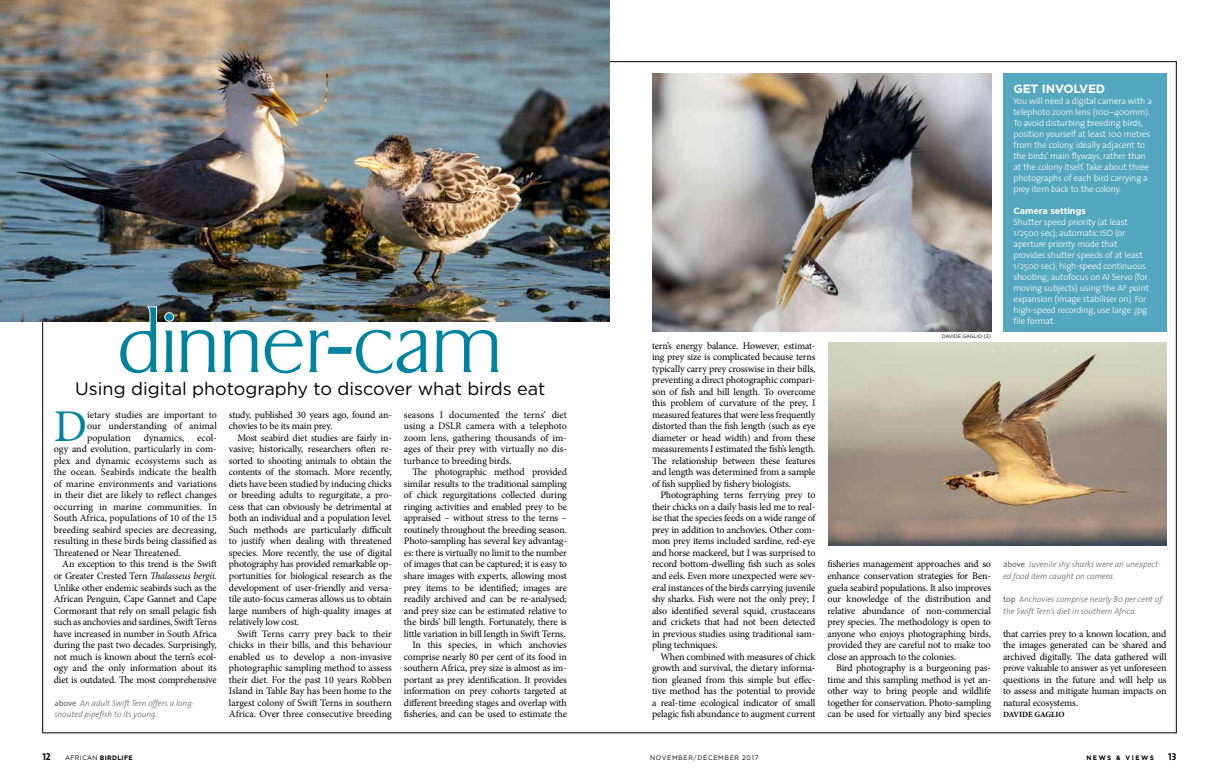
<style>
.page{position:relative;width:1219px;height:780px;background:#fff}
.page>*{position:absolute;margin:0;border:0;box-sizing:border-box;transform-origin:0 0}
.t1{font:200 89.7px "Dragon";color:#0083a1}
.t2{font:45.4px "Minion Pro";color:#0083a1}
.t3{font:18px "Gotham";color:#000}
.t4{font:700 12px "Gotham";letter-spacing:-.015em;color:#fff}
.t5{font:10px/11.5px "Minion Pro";letter-spacing:-.015em;color:#000;text-align:justify}
.t6{font:10px "The Sans Bold Caps";color:#000}
.t7{font:300 9px/11px "The Sans";letter-spacing:-.015em;color:#fff}
.t8{font:700 9px "Gotham";letter-spacing:-.015em;color:#fff}
.t9{font:italic 300 8.5px/11.5px "The Sans";color:#636466}
.t10{font:700 8px "Minion Pro";letter-spacing:-.01em;color:#000}
.t11{font:6.5px "Gotham";letter-spacing:.1em;color:#000}
.t12{font:700 6.5px "Gotham";letter-spacing:.22em;color:#000}
.t13{font:700 6.5px "Gotham";letter-spacing:.24em;color:#000}
.t14{font:5px "Gotham";letter-spacing:-.015em;color:#000}
.s1{font-style:italic}
.s2{font-weight:400;font-style:normal}
.s3{font-weight:400}
</style>
<div class="page">
<img style="left:0;top:0;width:609px;height:322px">
<img style="left:118px;top:305px;width:385px;height:17px">
<div style="left:1003px;top:73px;width:163px;height:259px;background:#55a7bf"></div>
<img style="left:828px;top:342px;width:338px;height:203px">
<img style="left:652px;top:73px;width:339px;height:259px">
<h1 class="t1" style="left:118px;top:297px;width:386px">dinner-cam</h1>
<h3 class="t3" style="left:75px;top:377px;width:472px">Using digital photography to discover what birds eat</h3>
<h2 class="t2" style="left:54px;top:396px;width:35px">D</h2>
<p class="t5" style="left:87px;top:409px;width:131px">ietary studies are important to our understanding of animal population</p>
<p class="t5" style="left:54px;top:432px;width:165px;text-indent:143px">ecol&shy;ogy and evolution, particularly in com&shy;plex and dynamic ecosystems such as the ocean. Seabirds indicate the health of marine environments and variations in their diet are likely to reflect changes occurring in marine communities. In South Africa, populations of 10 of the 15 breeding seabird species are decreasing, resulting in these birds being classified as Threatened or Near Threatened.</p>
<p class="t5" style="left:54px;top:558px;width:165px;text-indent:8px">An exception to this trend is the Swift or Greater Crested Tern <span class="s1">Thalasseus bergii</span>.<br>Unlike other endemic seabirds such as the African Penguin, Cape Gannet and Cape Cormorant that rely on small pelagic fish such as anchovies and sardines, Swift Terns have increased in number in South Africa during the past two decades. Surprisingly, not much is known about the tern’s ecol&shy;ogy and the only information about its diet is outdated. The most comprehensive</p>
<p class="t5" style="left:144px;top:432px;width:42px">dynamics,</p>
<p class="t9" style="left:54px;top:696px;width:142px"><span class="s2">above</span> An adult Swift Tern offers a long&shy;snouted pipefish to its young.</p>
<p class="t5" style="left:229px;top:409px;width:165px">study, published 30 years ago, found an&shy;chovies to be its main prey.</p>
<p class="t5" style="left:229px;top:432px;width:165px;text-indent:8px">Most seabird diet studies are fairly in&shy;vasive; historically, researchers often re&shy;sorted to shooting animals to obtain the contents of the stomach. More recently, diets have been studied by inducing chicks or breeding adults to regurgitate, a pro&shy;cess that can obviously be detrimental at both an individual and a population level.<br>Such methods are particularly difficult to justify when dealing with threatened species. More recently, the use of digital photography has provided remarkable op&shy;portunities for biological research as the development of user-friendly and versa&shy;tile auto-focus cameras allows us to obtain large numbers of high-quality images at relatively low cost.</p>
<p class="t5" style="left:229px;top:627px;width:165px;text-indent:8px">Swift Terns carry prey back to their chicks in their bills, and this behaviour enabled us to develop a non-invasive photographic sampling method to assess their diet. For the past 10 years Robben Island in Table Bay has been home to the largest colony of Swift Terns in southern Africa. Over three consecutive breeding</p>
<p class="t5" style="left:404px;top:409px;width:165px">seasons I documented the terns’ diet using a DSLR camera with a telephoto zoom lens, gathering thousands of im&shy;ages of their prey with virtually no dis&shy;turbance to breeding birds.</p>
<p class="t5" style="left:404px;top:466px;width:165px;text-align:right">The photographic method provided similar results to the traditional sampling of chick regurgitations collected during ringing activities and enabled prey to be appraised – without stress to the terns – routinely throughout the breeding season.<br>Photo-sampling has several key advantag&shy;es: there is virtually no limit to the number of images that can be captured; it is easy to share images with experts, allowing most prey items to be identified; images are readily archived and can be re-analysed; and prey size can be estimated relative to the birds’ bill length. Fortunately, there is little variation in bill length in Swift Terns.<br>In this species, in which anchovies comprise nearly 80 per cent of its food in southern Africa, prey size is almost as im&shy;portant as prey identification. It provides information on prey cohorts targeted at different breeding stages and overlap with fisheries, and can be used to estimate the</p>
<p class="t5" style="left:652px;top:340px;width:165px">tern’s energy balance. However, estimat&shy;ing prey size is complicated because terns typically carry prey crosswise in their bills, preventing a direct photographic compari&shy;son of fish and bill length. To overcome this problem of curvature of the prey, I measured features that were less frequently distorted than the fish length (such as eye diameter or head width) and from these measurements I estimated the fish’s length.<br>The relationship between these features and length was determined from a sample of fish supplied by fishery biologists.</p>
<p class="t5" style="left:652px;top:489px;width:165px;text-indent:8px">Photographing terns ferrying prey to their chicks on a daily basis led me to real&shy;ise that the species feeds on a wide range of prey in addition to anchovies. Other com&shy;mon prey items included sardine, red-eye and horse mackerel, but I was surprised to record bottom-dwelling fish such as soles and eels. Even more unexpected were sev&shy;eral instances of the birds carrying juvenile shy sharks. Fish were not the only prey; I also identified several squid, crustaceans and crickets that had not been detected in previous studies using traditional sam&shy;pling techniques.</p>
<p class="t5" style="left:652px;top:650px;width:165px;text-indent:8px">When combined with measures of chick growth and survival, the dietary informa&shy;tion gleaned from this simple but effec&shy;tive method has the potential to provide a real-time ecological indicator of small pelagic fish abundance to augment current</p>
<p class="t14" style="left:942px;top:332px;width:51px">DAVIDE GAGLIO (3)</p>
<p class="t5" style="left:827px;top:558px;width:165px">fisheries management approaches and so enhance conservation strategies for Ben&shy;guela seabird populations. It also improves our knowledge of the distribution and relative abundance of non-commercial prey species. The methodology is open to anyone who enjoys photographing birds, provided they are careful not to make too close an approach to the colonies.</p>
<p class="t5" style="left:827px;top:662px;width:165px;text-indent:8px">Bird photography is a burgeoning pas&shy;time and this sampling method is yet an&shy;other way to bring people and wildlife together for conservation. Photo-sampling can be used for virtually any bird species</p>
<p class="t4" style="left:1013px;top:81px;width:93px">GET INVOLVED</p>
<p class="t7" style="left:1013px;top:95px;width:140px">You will need a digital camera with a telephoto zoom lens (100–400mm).<br>To avoid disturbing breeding birds, position yourself at least 100 metres from the colony, ideally adjacent to the birds’ main flyways, rather than at the colony itself. Take about three photographs of each bird carrying a prey item back to the colony.</p>
<p class="t8" style="left:1013px;top:205px;width:74px">CAMERA SETTINGS</p>
<p class="t7" style="left:1013px;top:216px;width:137px">Shutter speed priority (at least<br>1/2500 sec); automatic ISO (or aperture priority mode that provides shutter speeds of at least<br>1/2500 sec); high-speed continuous shooting; autofocus on AI Servo (for moving subjects) using the AF point expansion (image stabiliser on). For high-speed recording, use large .jpg file format.</p>
<p class="t9" style="left:1003px;top:558px;width:159px"><span class="s2">above</span> Juvenile shy sharks were an unexpect&shy;ed food item caught on camera.</p>
<p class="t9" style="left:1003px;top:593px;width:161px"><span class="s2">top</span> Anchovies comprise nearly 80 per cent of the Swift Tern’s diet in southern Africa.</p>
<p class="t5" style="left:1003px;top:627px;width:165px">that carries prey to a known location, and the images generated can be shared and archived digitally. The data gathered will prove valuable to answer as yet unforeseen questions in the future and will help us to assess and mitigate human impacts on natural ecosystems.</p>
<p class="t10" style="left:1003px;top:708px;width:63px">DAVIDE GAGLIO</p>
<p class="t6" style="left:42px;top:747px;width:10px">12</p>
<p class="t12" style="left:65px;top:753px;width:69px"><span class="s3">afri can</span> BIRDLIFE</p>
<p class="t11" style="left:650px;top:753px;width:12px">nove</p>
<p class="t11" style="left:672px;top:753px;width:88px">mber/december 2017</p>
<p class="t13" style="left:1086px;top:753px;width:69px">NEWS &amp; VIEWS</p>
<p class="t6" style="left:1168px;top:747px;width:10px">13</p>
</div>
